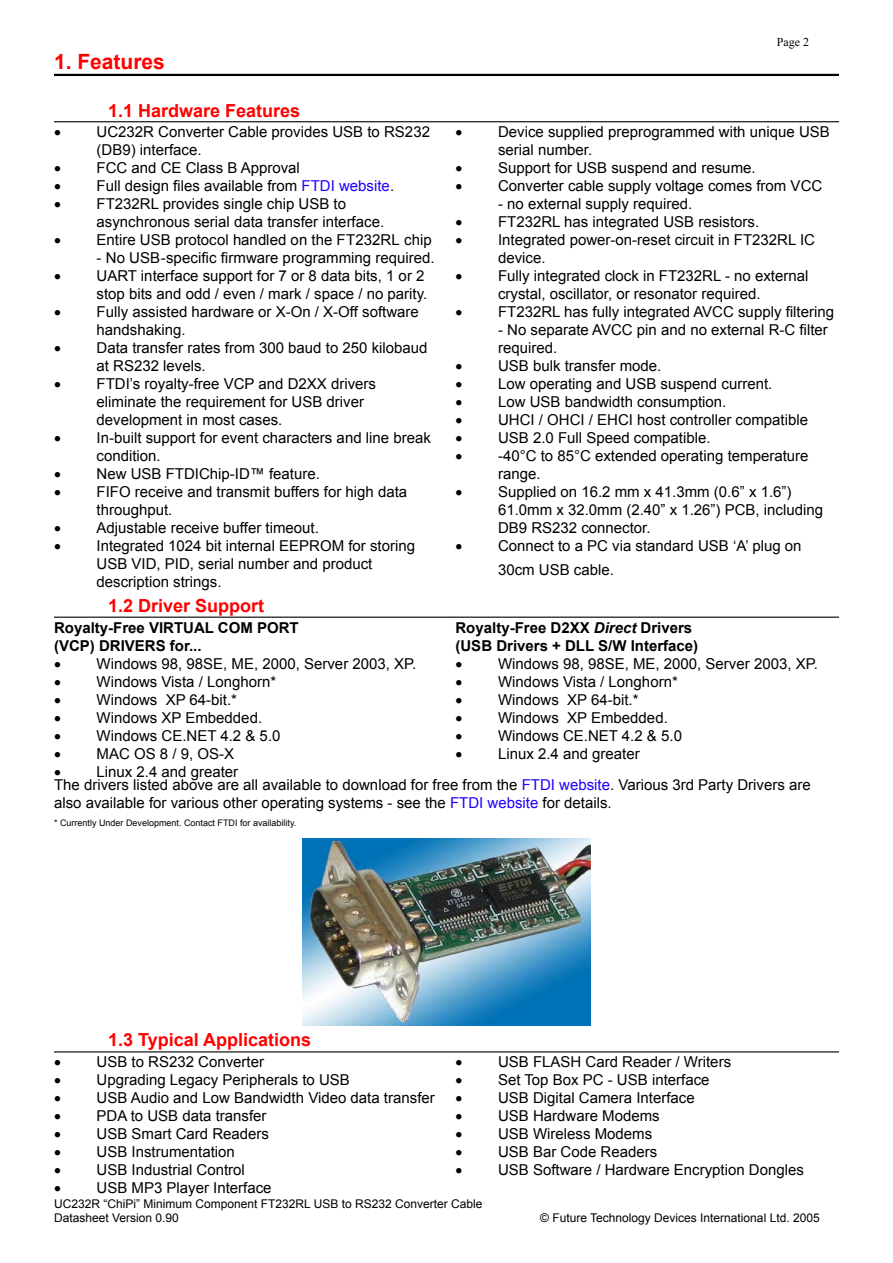
<style>
.page{position:relative;width:893px;height:1263px;background:#fff}
.page>*{position:absolute;margin:0;border:0;box-sizing:border-box;transform-origin:0 0}
.t1{font:700 21px "Arial";color:#f00}
.t2{font:700 18px "Arial";color:#f00}
.t3{font:15px/18px "Arial";color:#000}
.t4{font:700 15px/18px "Arial";color:#000}
.t5{font:12px/14.4px "Arial";color:#000}
.t6{font:12px "Times New Roman";color:#000}
.t7{font:9px "Arial";color:#000}
.s1{color:#1e00fe}
.s2{font-style:italic}
</style>
<div class="page">
<hr style="left:54px;top:74px;width:785px;height:2px;background:#000">
<hr style="left:54px;top:121px;width:785px;height:1px;background:#000">
<hr style="left:54px;top:617px;width:785px;height:1px;background:#000">
<hr style="left:54px;top:1051px;width:785px;height:1px;background:#000">
<img style="left:303px;top:838px;width:287px;height:187px">
<h1 class="t1" style="left:54px;top:48px;width:112px">1. Features</h1>
<p class="t2" style="left:108px;top:99px;width:194px">1.1 Hardware Features</p>
<p class="t3" style="left:97px;top:123px;width:335px;text-indent:-43px">• UC232R Converter Cable provides USB to RS232 (DB9) interface.</p>
<p class="t3" style="left:54px;top:159px;width:247px">• FCC and CE Class B Approval</p>
<p class="t3" style="left:54px;top:177px;width:342px">• Full design files available from <span class="s1">FTDI website</span>.</p>
<p class="t3" style="left:97px;top:195px;width:289px;text-indent:-43px">• FT232RL provides single chip USB to asynchronous serial data transfer interface.</p>
<p class="t3" style="left:54px;top:231px;width:379px">• Entire USB protocol handled on the FT232RL chip</p>
<p class="t3" style="left:97px;top:249px;width:340px">- No USB-specific firmware programming required.</p>
<p class="t3" style="left:54px;top:267px;width:375px;text-align:right">• UART interface support for 7 or 8 data bits, 1 or 2 stop bits and odd / even / mark / space / no parity.</p>
<p class="t3" style="left:97px;top:303px;width:324px;text-indent:-43px">• Fully assisted hardware or X-On / X-Off software handshaking.</p>
<p class="t3" style="left:97px;top:339px;width:333px;text-indent:-43px">• Data transfer rates from 300 baud to 250 kilobaud at RS232 levels.</p>
<p class="t3" style="left:97px;top:375px;width:281px;text-indent:-43px">• FTDI’s royalty-free VCP and D2XX drivers eliminate the requirement for USB driver development in most cases.</p>
<p class="t3" style="left:97px;top:429px;width:336px;text-indent:-43px">• In-built support for event characters and line break condition.</p>
<p class="t3" style="left:54px;top:465px;width:267px">• New USB FTDIChip-ID™ feature.</p>
<p class="t3" style="left:97px;top:483px;width:312px;text-indent:-43px">• FIFO receive and transmit buffers for high data throughput.</p>
<p class="t3" style="left:54px;top:519px;width:266px">• Adjustable receive buffer timeout.</p>
<p class="t3" style="left:97px;top:537px;width:320px;text-indent:-43px">• Integrated 1024 bit internal EEPROM for storing<br>USB VID, PID, serial number and product description strings.</p>
<p class="t2" style="left:108px;top:593px;width:158px">1.2 Driver Support</p>
<p class="t6" style="left:777px;top:33px;width:34px">Page 2</p>
<p class="t3" style="left:498px;top:123px;width:333px;text-indent:-43px">• Device supplied preprogrammed with unique USB serial number.</p>
<p class="t3" style="left:455px;top:159px;width:302px">• Support for USB suspend and resume.</p>
<p class="t3" style="left:455px;top:177px;width:368px">• Converter cable supply voltage comes from VCC</p>
<p class="t3" style="left:498px;top:195px;width:196px">- no external supply required.</p>
<p class="t3" style="left:455px;top:213px;width:305px">• FT232RL has integrated USB resistors.</p>
<p class="t3" style="left:498px;top:231px;width:319px;text-indent:-43px">• Integrated power-on-reset circuit in FT232RL IC device.</p>
<p class="t3" style="left:455px;top:267px;width:354px;text-align:center">• Fully integrated clock in FT232RL - no external crystal, oscillator, or resonator required.</p>
<p class="t3" style="left:455px;top:303px;width:380px">• FT232RL has fully integrated AVCC supply filtering</p>
<p class="t3" style="left:498px;top:321px;width:331px">- No separate AVCC pin and no external R-C filter required.</p>
<p class="t3" style="left:455px;top:357px;width:207px">• USB bulk transfer mode.</p>
<p class="t3" style="left:455px;top:375px;width:318px">• Low operating and USB suspend current.</p>
<p class="t3" style="left:455px;top:393px;width:272px">• Low USB bandwidth consumption.</p>
<p class="t3" style="left:455px;top:411px;width:354px">• UHCI / OHCI / EHCI host controller compatible</p>
<p class="t3" style="left:455px;top:429px;width:257px">• USB 2.0 Full Speed compatible.</p>
<p class="t3" style="left:498px;top:447px;width:312px;text-indent:-43px">• -40°C to 85°C extended operating temperature range.</p>
<p class="t3" style="left:498px;top:483px;width:327px;text-indent:-43px">• Supplied on 16.2 mm x 41.3mm (0.6” x 1.6”)<br>61.0mm x 32.0mm (2.40” x 1.26”) PCB, including<br>DB9 RS232 connector.</p>
<p class="t3" style="left:498px;top:534px;width:305px;line-height:24px;text-indent:-43px">• Connect to a PC via standard USB ‘A’ plug on<br>30cm USB cable.</p>
<p class="t4" style="left:54px;top:619px;width:246px">Royalty-Free VIRTUAL COM PORT (VCP) DRIVERS for...</p>
<p class="t3" style="left:54px;top:655px;width:364px">• Windows 98, 98SE, ME, 2000, Server 2003, XP.</p>
<p class="t3" style="left:54px;top:673px;width:224px">• Windows Vista / Longhorn*</p>
<p class="t3" style="left:54px;top:691px;width:185px">• Windows XP 64-bit.*</p>
<p class="t3" style="left:54px;top:709px;width:210px">• Windows XP Embedded.</p>
<p class="t3" style="left:54px;top:727px;width:228px">• Windows CE.NET 4.2 &amp; 5.0</p>
<p class="t3" style="left:54px;top:745px;width:182px">• MAC OS 8 / 9, OS-X</p>
<p class="t3" style="left:54px;top:763px;width:186px">• Linux 2.4 and greater</p>
<p class="t4" style="left:455px;top:619px;width:244px">Royalty-Free D2XX <span class="s2">Direct</span> Drivers (USB Drivers + DLL S/W Interface)</p>
<p class="t3" style="left:455px;top:655px;width:364px">• Windows 98, 98SE, ME, 2000, Server 2003, XP.</p>
<p class="t3" style="left:455px;top:673px;width:224px">• Windows Vista / Longhorn*</p>
<p class="t3" style="left:455px;top:691px;width:185px">• Windows XP 64-bit.*</p>
<p class="t3" style="left:455px;top:709px;width:214px">• Windows XP Embedded.</p>
<p class="t3" style="left:455px;top:727px;width:228px">• Windows CE.NET 4.2 &amp; 5.0</p>
<p class="t3" style="left:455px;top:745px;width:186px">• Linux 2.4 and greater</p>
<p class="t3" style="left:54px;top:776px;width:758px">The drivers listed above are all available to download for free from the <span class="s1">FTDI website</span>. Various 3rd Party Drivers are also available for various other operating systems - see the <span class="s1">FTDI website</span> for details.</p>
<p class="t7" style="left:54px;top:817px;width:244px">* Currently Under Development. Contact FTDI for availability.</p>
<p class="t2" style="left:108px;top:1028px;width:205px">1.3 Typical Applications</p>
<p class="t3" style="left:54px;top:1053px;width:212px">• USB to RS232 Converter</p>
<p class="t3" style="left:54px;top:1071px;width:297px">• Upgrading Legacy Peripherals to USB</p>
<p class="t3" style="left:54px;top:1089px;width:382px">• USB Audio and Low Bandwidth Video data transfer</p>
<p class="t3" style="left:54px;top:1107px;width:214px">• PDA to USB data transfer</p>
<p class="t3" style="left:54px;top:1125px;width:217px">• USB Smart Card Readers</p>
<p class="t3" style="left:54px;top:1143px;width:182px">• USB Instrumentation</p>
<p class="t3" style="left:54px;top:1161px;width:192px">• USB Industrial Control</p>
<p class="t3" style="left:54px;top:1179px;width:219px">• USB MP3 Player Interface</p>
<p class="t3" style="left:455px;top:1053px;width:277px">• USB FLASH Card Reader / Writers</p>
<p class="t3" style="left:455px;top:1071px;width:256px">• Set Top Box PC - USB interface</p>
<p class="t3" style="left:455px;top:1089px;width:241px">• USB Digital Camera Interface</p>
<p class="t3" style="left:455px;top:1107px;width:206px">• USB Hardware Modems</p>
<p class="t3" style="left:455px;top:1125px;width:198px">• USB Wireless Modems</p>
<p class="t3" style="left:455px;top:1143px;width:203px">• USB Bar Code Readers</p>
<p class="t3" style="left:455px;top:1161px;width:350px">• USB Software / Hardware Encryption Dongles</p>
<p class="t5" style="left:54px;top:1197px;width:430px">UC232R “ChiPi” Minimum Component FT232RL USB to RS232 Converter Cable<br>Datasheet Version 0.90</p>
<p class="t5" style="left:540px;top:1211px;width:281px">© Future Technology Devices International Ltd. 2005</p>
</div>
